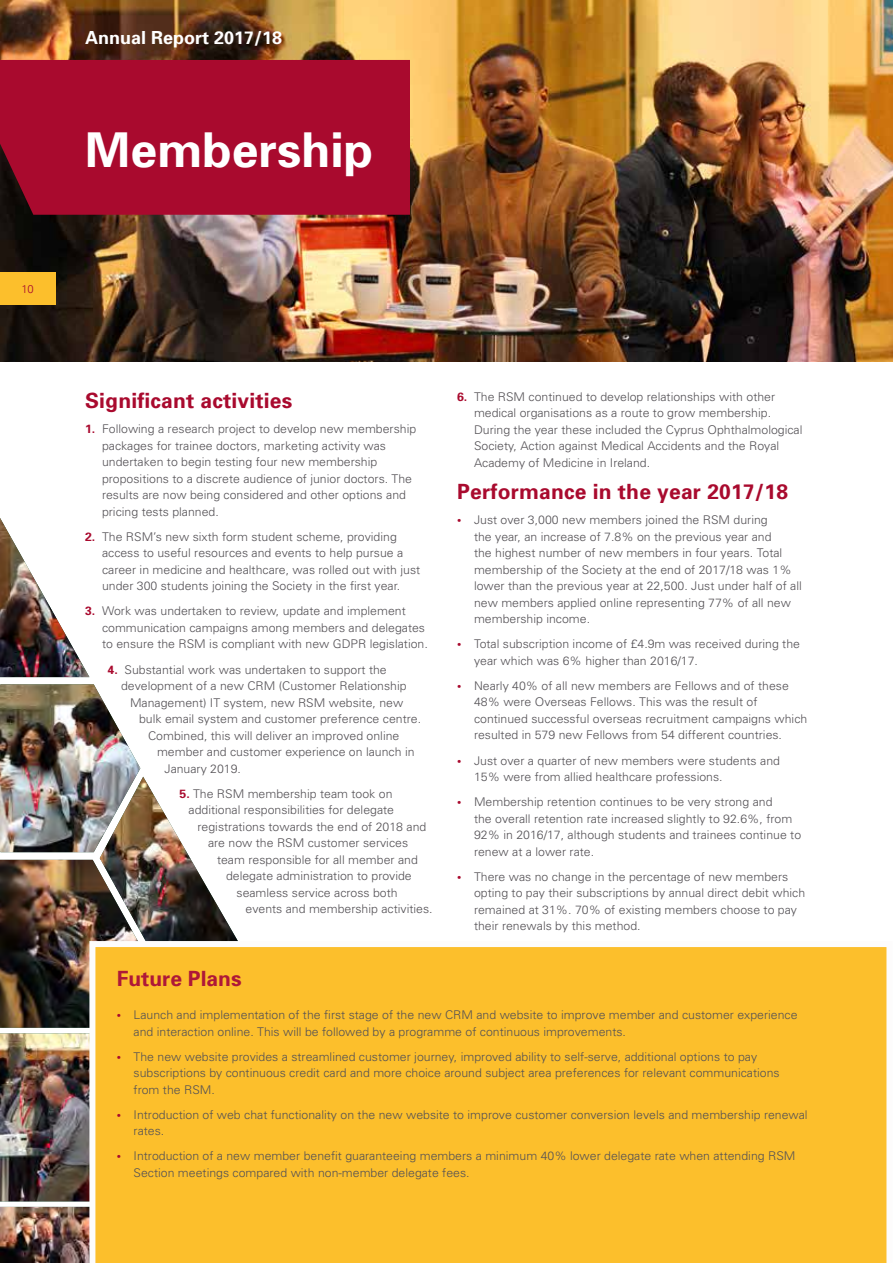
<style>
.page{position:relative;width:893px;height:1263px;background:#fff}
.page>*{position:absolute;margin:0;border:0;box-sizing:border-box;transform-origin:0 0}
.t1{font:700 48px "Univers";color:#fff}
.t2{font:700 21px "Univers";letter-spacing:.01em;color:#a90a2e}
.t3{font:700 21px "Univers";color:#ae1838}
.t4{font:700 18px "Univers";color:#fff}
.t5{font:300 12px/16.5px "Univers";color:#545155}
.t6{font:300 11.25px "Univers";color:#a90a2e}
.s1{font-weight:700;color:#a90a2e}
.s2{font-style:italic}
</style>
<div class="page">
<img style="left:0;top:1207px;width:89px;height:56px">
<img style="left:0;top:518px;width:89px;height:159px">
<img style="left:0;top:684px;width:144px;height:517px">
<img style="left:100px;top:777px;width:138px;height:164px">
<div style="left:89px;top:941px;width:798px;height:322px;background:#fcbf2c"></div>
<img style="left:0;top:0;width:893px;height:361px">
<div style="left:0;top:60px;width:410px;height:155px;background:#a90a2e"></div>
<div style="left:0;top:272px;width:55px;height:33px;background:#fcbf2c"></div>
<p class="t6" style="left:21px;top:282px;width:14px">10</p>
<h3 class="t4" style="left:85px;top:26px;width:199px">Annual Report 2017/18</h3>
<h1 class="t1" style="left:85px;top:119px;width:289px">Membership</h1>
<h2 class="t2" style="left:85px;top:387px;width:209px">Significant activities</h2>
<p class="t5" style="left:102px;top:421px;width:316px;text-indent:-17px"><span class="s1">1.</span> Following a research project to develop new membership packages for trainee doctors, marketing activity was undertaken to begin testing four new membership propositions to a discrete audience of junior doctors. The results are now being considered and other options and pricing tests planned.</p>
<p class="t5" style="left:102px;top:528px;width:320px;text-indent:-17px"><span class="s1">2.</span> The RSM’s new sixth form student scheme, providing access to useful resources and events to help pursue a career in medicine and healthcare, was rolled out with just under 300 students joining the Society in the first year.</p>
<p class="t5" style="left:102px;top:603px;width:327px;text-indent:-17px"><span class="s1">3.</span> Work was undertaken to review, update and implement communication campaigns among members and delegates to ensure the RSM is compliant with new GDPR legislation<span class="s2">.</span></p>
<p class="t5" style="left:108px;top:661px;width:281px"><span class="s1">4.</span> Substantial work was undertaken to support the</p>
<p class="t5" style="left:121px;top:677px;width:287px">development of a new CRM (Customer Relationship</p>
<p class="t5" style="left:130px;top:694px;width:275px">Management) IT system, new RSM website, new</p>
<p class="t5" style="left:139px;top:710px;width:284px">bulk email system and customer preference centre.</p>
<p class="t5" style="left:148px;top:727px;width:253px">Combined, this will deliver an improved online</p>
<p class="t5" style="left:157px;top:743px;width:259px">member and customer experience on launch in</p>
<p class="t5" style="left:165px;top:760px;width:78px">January 2019.</p>
<p class="t5" style="left:180px;top:785px;width:214px"><span class="s1">5.</span> The RSM membership team took on</p>
<p class="t5" style="left:189px;top:801px;width:207px">additional responsibilities for delegate</p>
<p class="t5" style="left:198px;top:818px;width:230px">registrations towards the end of 2018 and</p>
<p class="t5" style="left:208px;top:834px;width:202px">are now the RSM customer services</p>
<p class="t5" style="left:217px;top:851px;width:202px">team responsible for all member and</p>
<p class="t5" style="left:226px;top:867px;width:187px">delegate administration to provide</p>
<p class="t5" style="left:237px;top:884px;width:163px">seamless service across both</p>
<p class="t5" style="left:246px;top:900px;width:189px">events and membership activities.</p>
<h2 class="t3" style="left:117px;top:964px;width:126px">Future Plans</h2>
<p class="t5" style="left:474px;top:388px;width:330px;text-indent:-17px"><span class="s1">6.</span> The RSM continued to develop relationships with other medical organisations as a route to grow membership.<br>During the year these included the Cyprus Ophthalmological Society, Action against Medical Accidents and the Royal Academy of Medicine in Ireland.</p>
<h2 class="t2" style="left:457px;top:478px;width:332px">Performance in the year 2017/18</h2>
<p class="t5" style="left:474px;top:512px;width:329px;text-indent:-17px"><span class="s1">•</span> Just over 3,000 new members joined the RSM during<br>the year, an increase of 7.8% on the previous year and<br>the highest number of new members in four years. Total membership of the Society at the end of 2017/18 was 1% lower than the previous year at 22,500. Just under half of all new members applied online representing 77% of all new membership income.</p>
<p class="t5" style="left:474px;top:636px;width:328px;text-indent:-17px"><span class="s1">•</span> Total subscription income of £4.9m was received during the year which was 6% higher than 2016/17.</p>
<p class="t5" style="left:474px;top:677px;width:335px;text-indent:-17px"><span class="s1">•</span> Nearly 40% of all new members are Fellows and of these 48% were Overseas Fellows. This was the result of continued successful overseas recruitment campaigns which resulted in 579 new Fellows from 54 different countries.</p>
<p class="t5" style="left:474px;top:752px;width:307px;text-indent:-17px"><span class="s1">•</span> Just over a quarter of new members were students and<br>15% were from allied healthcare professions.</p>
<p class="t5" style="left:474px;top:793px;width:329px;text-indent:-17px"><span class="s1">•</span> Membership retention continues to be very strong and<br>the overall retention rate increased slightly to 92.6%, from 92% in 2016/17, although students and trainees continue to renew at a lower rate.</p>
<p class="t5" style="left:474px;top:868px;width:333px;text-indent:-17px"><span class="s1">•</span> There was no change in the percentage of new members opting to pay their subscriptions by annual direct debit which remained at 31%. 70% of existing members choose to pay their renewals by this method.</p>
<p class="t5" style="left:134px;top:1006px;width:665px;text-indent:-17px"><span class="s1">•</span> Launch and implementation of the first stage of the new CRM and website to improve member and customer experience and interaction online. This will be followed by a programme of continuous improvements.</p>
<p class="t5" style="left:134px;top:1048px;width:648px;text-indent:-17px"><span class="s1">•</span> The new website provides a streamlined customer journey, improved ability to self-serve, additional options to pay subscriptions by continuous credit card and more choice around subject area preferences for relevant communications from the RSM.</p>
<p class="t5" style="left:134px;top:1106px;width:676px;text-indent:-17px"><span class="s1">•</span> Introduction of web chat functionality on the new website to improve customer conversion levels and membership renewal rates.</p>
<p class="t5" style="left:134px;top:1147px;width:663px;text-indent:-17px"><span class="s1">•</span> Introduction of a new member benefit guaranteeing members a minimum 40% lower delegate rate when attending RSM<br>Section meetings compared with non-member delegate fees.</p>
</div>
